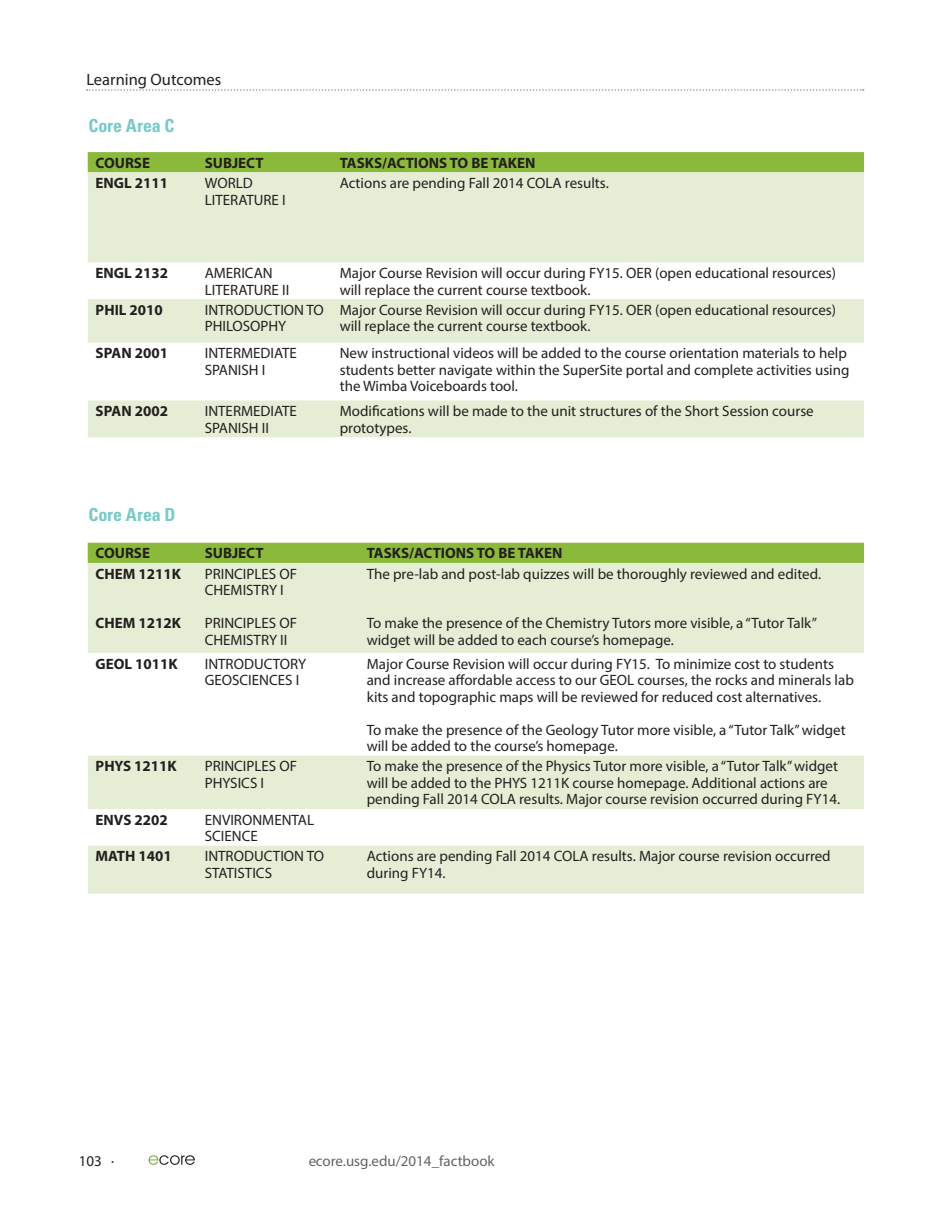
<style>
.page{position:relative;width:945px;height:1215px;background:#fff}
.page>*{position:absolute;margin:0;border:0;box-sizing:border-box;transform-origin:0 0}
.t1{font:700 condensed 18px "Univers";color:#76cbc9}
.t2{font:16.5px "Myriad Pro";color:#231f20}
.t3{font:15px/16.5px "Myriad Pro";color:#231f20}
.t4{font:700 15px "Myriad Pro";color:#231f20}
.t5{font:700 15px "Myriad Pro";color:#231f20}
</style>
<div class="page">
<svg style="left:149px;top:1155px;width:46px;height:10px"></svg>
<svg style="left:87px;top:89px;width:777px;height:2px"></svg>
<div style="left:88px;top:152px;width:776px;height:20px;background:#8bba3b"></div>
<svg style="left:88px;top:172px;width:776px;height:265px;fill:#e5eed5"></svg>
<div style="left:88px;top:543px;width:776px;height:20px;background:#8bba3b"></div>
<svg style="left:88px;top:563px;width:776px;height:331px;fill:#e5eed5"></svg>
<p class="t2" style="left:86px;top:69px;width:136px">Learning Outcomes</p>
<p class="t1" style="left:88px;top:114px;width:88px">Core Area C</p>
<p class="t5" style="left:96px;top:153px;width:56px">COURSE</p>
<p class="t5" style="left:205px;top:153px;width:60px">SUBJECT</p>
<p class="t4" style="left:340px;top:153px;width:197px">TASKS/ACTIONS TO BE TAKEN</p>
<p class="t4" style="left:96px;top:173px;width:74px">ENGL 2111</p>
<p class="t3" style="left:205px;top:175px;width:83px">WORLD<br>LITERATURE I</p>
<p class="t3" style="left:340px;top:175px;width:271px">Actions are pending Fall 2014 COLA results.</p>
<p class="t4" style="left:96px;top:263px;width:74px">ENGL 2132</p>
<p class="t3" style="left:205px;top:265px;width:86px">AMERICAN<br>LITERATURE II</p>
<p class="t3" style="left:340px;top:265px;width:498px">Major Course Revision will occur during FY15. OER (open educational resources) will replace the current course textbook.</p>
<p class="t4" style="left:96px;top:300px;width:69px">PHIL 2010</p>
<p class="t3" style="left:205px;top:301px;width:121px">INTRODUCTION TO<br>PHILOSOPHY</p>
<p class="t3" style="left:340px;top:301px;width:498px">Major Course Revision will occur during FY15. OER (open educational resources) will replace the current course textbook.</p>
<p class="t4" style="left:96px;top:344px;width:74px">SPAN 2001</p>
<p class="t3" style="left:205px;top:345px;width:94px">INTERMEDIATE<br>SPANISH I</p>
<p class="t3" style="left:340px;top:345px;width:511px">New instructional videos will be added to the course orientation materials to help students better navigate within the SuperSite portal and complete activities using the Wimba Voiceboards tool.</p>
<p class="t4" style="left:96px;top:401px;width:74px">SPAN 2002</p>
<p class="t3" style="left:205px;top:403px;width:94px">INTERMEDIATE<br>SPANISH II</p>
<p class="t3" style="left:340px;top:403px;width:476px">Modifications will be made to the unit structures of the Short Session course prototypes.</p>
<p class="t1" style="left:88px;top:503px;width:89px">Core Area D</p>
<p class="t5" style="left:96px;top:544px;width:56px">COURSE</p>
<p class="t5" style="left:205px;top:544px;width:60px">SUBJECT</p>
<p class="t4" style="left:367px;top:544px;width:197px">TASKS/ACTIONS TO BE TAKEN</p>
<p class="t4" style="left:96px;top:564px;width:87px">CHEM 1211K</p>
<p class="t4" style="left:96px;top:613px;width:87px">CHEM 1212K</p>
<p class="t3" style="left:367px;top:565px;width:456px">The pre-lab and post-lab quizzes will be thoroughly reviewed and edited.</p>
<p class="t3" style="left:367px;top:615px;width:452px">To make the presence of the Chemistry Tutors more visible, a “Tutor Talk” widget will be added to each course’s homepage.</p>
<p class="t3" style="left:205px;top:565px;width:94px">PRINCIPLES OF<br>CHEMISTRY I</p>
<p class="t3" style="left:205px;top:615px;width:94px">PRINCIPLES OF<br>CHEMISTRY II</p>
<p class="t4" style="left:96px;top:654px;width:84px">GEOL 1011K</p>
<p class="t3" style="left:205px;top:655px;width:103px">INTRODUCTORY<br>GEOSCIENCES I</p>
<p class="t3" style="left:367px;top:655px;width:489px">Major Course Revision will occur during FY15. To minimize cost to students and increase affordable access to our GEOL courses, the rocks and minerals lab kits and topographic maps will be reviewed for reduced cost alternatives.</p>
<p class="t3" style="left:367px;top:721px;width:480px">To make the presence of the Geology Tutor more visible, a “Tutor Talk” widget will be added to the course’s homepage.</p>
<p class="t4" style="left:96px;top:757px;width:83px">PHYS 1211K</p>
<p class="t3" style="left:205px;top:758px;width:94px">PRINCIPLES OF<br>PHYSICS I</p>
<p class="t3" style="left:367px;top:758px;width:475px">To make the presence of the Physics Tutor more visible, a “Tutor Talk” widget will be added to the PHYS 1211K course homepage. Additional actions are pending Fall 2014 COLA results. Major course revision occurred during FY14.</p>
<p class="t4" style="left:96px;top:810px;width:74px">ENVS 2202</p>
<p class="t3" style="left:205px;top:811px;width:111px">ENVIRONMENTAL<br>SCIENCE</p>
<p class="t4" style="left:96px;top:847px;width:78px">MATH 1401</p>
<p class="t3" style="left:205px;top:848px;width:121px">INTRODUCTION TO<br>STATISTICS</p>
<p class="t3" style="left:367px;top:848px;width:466px">Actions are pending Fall 2014 COLA results. Major course revision occurred during FY14.</p>
<p class="t3" style="left:79px;top:1152px;width:37px">103 ·</p>
<p class="t3" style="left:308px;top:1152px;width:188px">ecore.usg.edu/2014_factbook</p>
</div>
